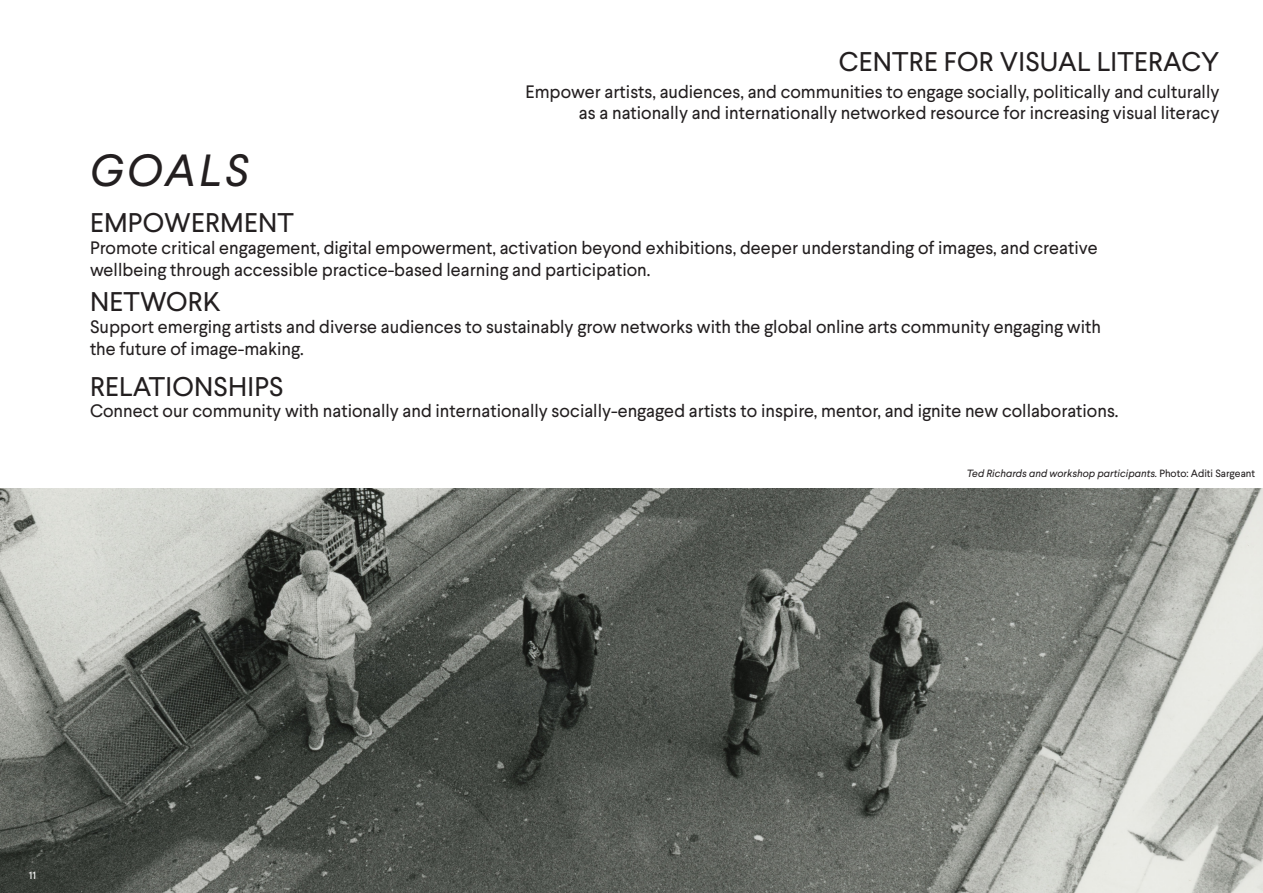
<style>
.page{position:relative;width:1263px;height:893px;background:#fff}
.page>*{position:absolute;margin:0;border:0;box-sizing:border-box;transform-origin:0 0}
.HEADING_ITALIC{font:italic 45px "Larsseit";letter-spacing:.075em;color:#231f20}
.Heading_Medium{font:27px "Larsseit";letter-spacing:.01em;color:#231f20}
.BODY_SMALL{font:18px/21.6px "Larsseit";color:#231f20}
.t1{font:italic 10.5px "Larsseit";color:#231f20}
.t2{font:10.5px "Larsseit";color:#fff}
.s1{font-style:normal}
</style>
<div class="page">
<img style="left:0;top:488px;width:1263px;height:405px">
<p class="Heading_Medium" style="left:839px;top:44px;width:382px">CENTRE FOR VISUAL LITERACY</p>
<p class="HEADING_ITALIC" style="left:90px;top:142px;width:161px">GOALS</p>
<p class="Heading_Medium" style="left:90px;top:205px;width:205px">EMPOWERMENT</p>
<p class="BODY_SMALL" style="left:525px;top:81px;width:695px">Empower artists, audiences, and communities to engage socially, politically and culturally</p>
<p class="BODY_SMALL" style="left:579px;top:102px;width:642px">as a nationally and internationally networked resource for increasing visual literacy</p>
<p class="BODY_SMALL" style="left:90px;top:237px;width:1009px">Promote critical engagement, digital empowerment, activation beyond exhibitions, deeper understanding of images, and creative wellbeing through accessible practice-based learning and participation.</p>
<p class="Heading_Medium" style="left:90px;top:285px;width:133px">NETWORK</p>
<p class="BODY_SMALL" style="left:90px;top:316px;width:1012px">Support emerging artists and diverse audiences to sustainably grow networks with the global online arts community engaging with the future of image-making.</p>
<p class="Heading_Medium" style="left:90px;top:369px;width:195px">RELATIONSHIPS</p>
<p class="BODY_SMALL" style="left:90px;top:400px;width:1030px">Connect our community with nationally and internationally socially-engaged artists to inspire, mentor, and ignite new collaborations.</p>
<p class="t1" style="left:967px;top:466px;width:290px">Ted Richards and workshop participants. <span class="s1">Photo: Aditi Sargeant</span></p>
<p class="t2" style="left:29px;top:869px;width:9px">11</p>
</div>
